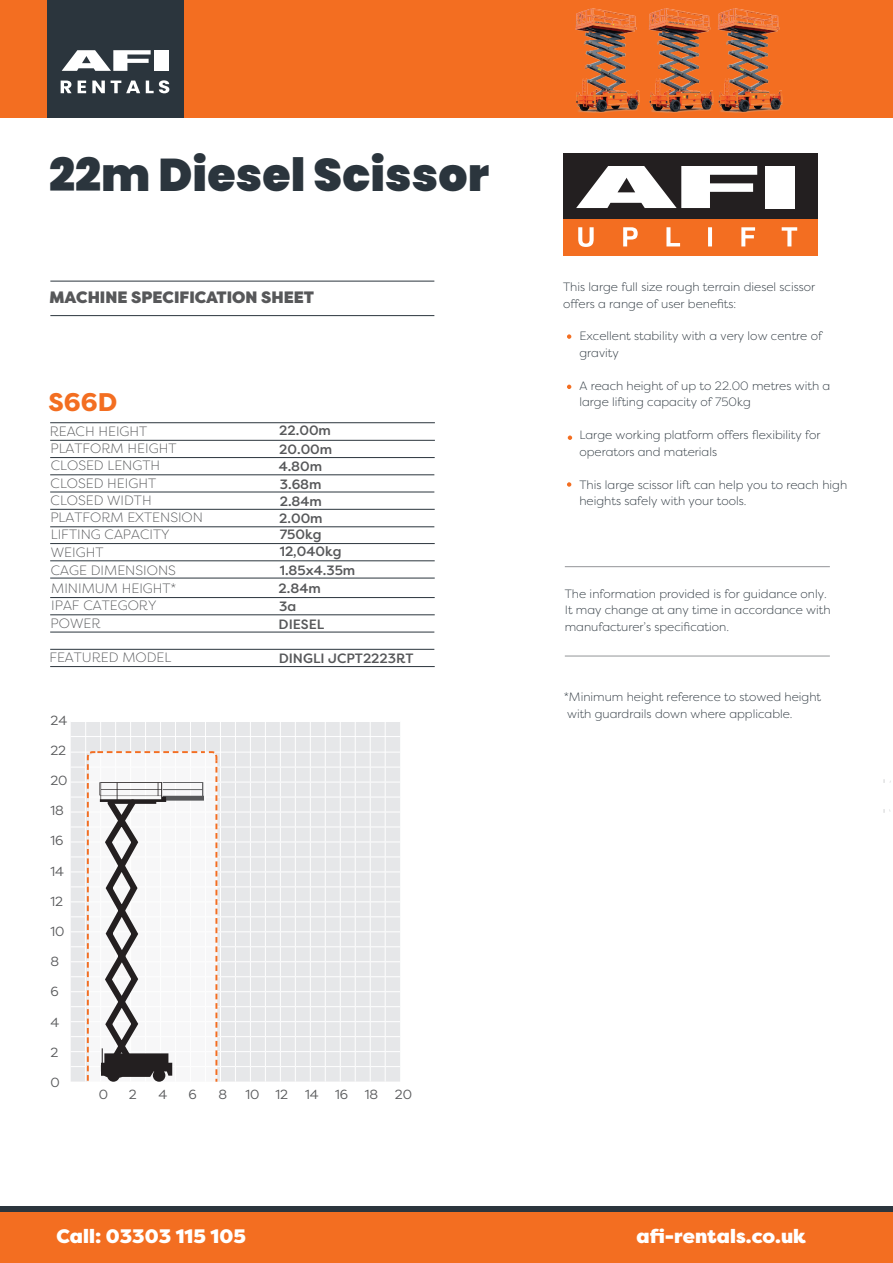
<style>
.page{position:relative;width:893px;height:1263px;background:#fff}
.page>*{position:absolute;margin:0;border:0;box-sizing:border-box;transform-origin:0 0}
.t1{font:900 45.75px "Poppins";letter-spacing:.005em;color:#2b353d}
.t2{font:800 25.5px "Filson Pro";color:#f36e21}
.t3{font:900 19.5px "Filson Pro";letter-spacing:.005em;color:#fff}
.t4{font:900 16.5px "Filson Pro";color:#57585a}
.t5{font:300 13.5px/17.2px "Filson Pro";color:#57585a}
.t6{font:500 13.5px "Filson Pro";color:#57585a}
.t7{font:13.2px "Filson Pro";color:#57585a}
.t8{font:300 12px/16.5px "Filson Pro";color:#2b353d}
</style>
<div class="page">
<div style="left:0;top:0;width:893px;height:118px;background:#f36e21"></div>
<div style="left:47px;top:0;width:136px;height:118px;background:#2b353d"></div>
<svg style="left:62px;top:50px;width:89px;height:21px"></svg>
<div style="left:155px;top:50px;width:14px;height:21px;background:#fff"></div>
<svg style="left:61px;top:81px;width:11px;height:12px"></svg>
<svg style="left:78px;top:81px;width:8px;height:12px"></svg>
<svg style="left:92px;top:81px;width:13px;height:12px"></svg>
<svg style="left:111px;top:81px;width:29px;height:12px"></svg>
<svg style="left:146px;top:80px;width:23px;height:13px"></svg>
<div style="left:0;top:1207px;width:893px;height:11px;background:#2b353d"></div>
<div style="left:0;top:1212px;width:893px;height:51px;background:#f36e21"></div>
<hr style="left:50px;top:281px;width:384px;height:1px;background:#2b353d">
<hr style="left:50px;top:315px;width:384px;height:1px;background:#2b353d">
<hr style="left:50px;top:422px;width:385px;height:1px;background:#2b353d">
<hr style="left:50px;top:440px;width:385px;height:1px;background:#2b353d">
<hr style="left:50px;top:457px;width:385px;height:1px;background:#2b353d">
<hr style="left:50px;top:475px;width:384px;height:1px;background:#2b353d">
<hr style="left:50px;top:492px;width:384px;height:1px;background:#2b353d">
<hr style="left:50px;top:509px;width:385px;height:1px;background:#2b353d">
<hr style="left:50px;top:526px;width:384px;height:1px;background:#2b353d">
<hr style="left:50px;top:543px;width:385px;height:1px;background:#2b353d">
<hr style="left:50px;top:560px;width:385px;height:1px;background:#2b353d">
<hr style="left:50px;top:578px;width:385px;height:1px;background:#2b353d">
<hr style="left:50px;top:597px;width:385px;height:1px;background:#2b353d">
<hr style="left:50px;top:614px;width:385px;height:1px;background:#2b353d">
<hr style="left:50px;top:632px;width:384px;height:1px;background:#2b353d">
<hr style="left:50px;top:649px;width:384px;height:1px;background:#2b353d">
<hr style="left:50px;top:666px;width:385px;height:1px;background:#2b353d">
<div style="left:563px;top:153px;width:254px;height:68px;background:#231f20"></div>
<div style="left:563px;top:219px;width:254px;height:37px;background:#f36e21"></div>
<svg style="left:576px;top:166px;width:181px;height:42px"></svg>
<div style="left:765px;top:166px;width:30px;height:42px;background:#fff"></div>
<svg style="left:578px;top:227px;width:219px;height:20px"></svg>
<svg style="left:567px;top:334px;width:4px;height:5px"></svg>
<svg style="left:567px;top:385px;width:4px;height:4px"></svg>
<svg style="left:568px;top:435px;width:4px;height:5px"></svg>
<svg style="left:567px;top:482px;width:4px;height:5px"></svg>
<hr style="left:565px;top:566px;width:265px;height:1px;background:#939598">
<hr style="left:565px;top:656px;width:265px;height:1px;background:#939598">
<img style="left:575px;top:8px;width:48px;height:105px">
<img style="left:623px;top:8px;width:69px;height:105px">
<img style="left:692px;top:8px;width:91px;height:105px">
<div style="left:71px;top:722px;width:329px;height:28px;background:#e6e7e9"></div>
<hr style="left:85px;top:722px;width:1px;height:45px;background:#fff">
<hr style="left:100px;top:721px;width:1px;height:46px;background:#fff">
<hr style="left:115px;top:721px;width:1px;height:46px;background:#fff">
<hr style="left:130px;top:721px;width:1px;height:46px;background:#fff">
<hr style="left:145px;top:721px;width:1px;height:46px;background:#fff">
<hr style="left:160px;top:721px;width:1px;height:46px;background:#fff">
<hr style="left:175px;top:722px;width:1px;height:45px;background:#fff">
<hr style="left:190px;top:721px;width:1px;height:46px;background:#fff">
<hr style="left:205px;top:722px;width:1px;height:45px;background:#fff">
<hr style="left:220px;top:722px;width:1px;height:45px;background:#fff">
<hr style="left:235px;top:721px;width:1px;height:46px;background:#fff">
<hr style="left:250px;top:722px;width:1px;height:45px;background:#fff">
<hr style="left:265px;top:721px;width:1px;height:46px;background:#fff">
<hr style="left:280px;top:721px;width:1px;height:46px;background:#fff">
<hr style="left:295px;top:721px;width:1px;height:46px;background:#fff">
<hr style="left:310px;top:721px;width:1px;height:46px;background:#fff">
<hr style="left:325px;top:721px;width:1px;height:46px;background:#fff">
<hr style="left:340px;top:721px;width:1px;height:46px;background:#fff">
<hr style="left:355px;top:721px;width:1px;height:46px;background:#fff">
<hr style="left:370px;top:721px;width:1px;height:46px;background:#fff">
<hr style="left:385px;top:721px;width:1px;height:46px;background:#fff">
<hr style="left:71px;top:736px;width:329px;height:1px;background:#fff">
<svg style="left:71px;top:750px;width:329px;height:332px"></svg>
<h1 class="t1" style="left:49px;top:148px;width:442px">22m Diesel Scissor</h1>
<h3 class="t4" style="left:49px;top:287px;width:266px">MACHINE SPECIFICATION SHEET</h3>
<h2 class="t2" style="left:48px;top:386px;width:70px">S66D</h2>
<p class="t5" style="left:50px;top:422px;width:128px">REACH HEIGHT<br>PLATFORM HEIGHT</p>
<p class="t6" style="left:279px;top:421px;width:53px">22.00m</p>
<p class="t6" style="left:279px;top:440px;width:55px">20.00m</p>
<p class="t5" style="left:51px;top:457px;width:111px">CLOSED LENGTH</p>
<p class="t6" style="left:279px;top:457px;width:45px">4.80m</p>
<p class="t5" style="left:51px;top:474px;width:107px">CLOSED HEIGHT</p>
<p class="t6" style="left:280px;top:475px;width:43px">3.68m</p>
<p class="t5" style="left:51px;top:491px;width:103px">CLOSED WIDTH</p>
<p class="t6" style="left:280px;top:492px;width:44px">2.84m</p>
<p class="t5" style="left:50px;top:508px;width:154px">PLATFORM EXTENSION</p>
<p class="t6" style="left:279px;top:509px;width:45px">2.00m</p>
<p class="t5" style="left:51px;top:525px;width:120px">LIFTING CAPACITY</p>
<p class="t6" style="left:280px;top:525px;width:43px">750kg</p>
<p class="t5" style="left:51px;top:543px;width:54px">WEIGHT</p>
<p class="t6" style="left:280px;top:542px;width:63px">12,040kg</p>
<p class="t5" style="left:51px;top:561px;width:127px">CAGE DIMENSIONS</p>
<p class="t6" style="left:280px;top:561px;width:77px">1.85x4.35m</p>
<p class="t5" style="left:51px;top:579px;width:127px">MINIMUM HEIGHT*</p>
<p class="t6" style="left:279px;top:579px;width:44px">2.84m</p>
<p class="t5" style="left:51px;top:597px;width:107px">IPAF CATEGORY</p>
<p class="t6" style="left:279px;top:597px;width:19px">3a</p>
<p class="t5" style="left:51px;top:614px;width:51px">POWER</p>
<p class="t6" style="left:279px;top:615px;width:47px">DIESEL</p>
<p class="t5" style="left:49px;top:648px;width:123px">FEATURED MODEL</p>
<p class="t6" style="left:279px;top:649px;width:136px">DINGLI JCPT2223RT</p>
<p class="t7" style="left:51px;top:712px;width:18px">24</p>
<p class="t7" style="left:50px;top:741px;width:17px">22</p>
<p class="t7" style="left:50px;top:772px;width:19px">20</p>
<p class="t7" style="left:50px;top:802px;width:15px">18</p>
<p class="t7" style="left:50px;top:832px;width:15px">16</p>
<p class="t7" style="left:50px;top:862px;width:15px">14</p>
<p class="t7" style="left:50px;top:892px;width:14px">12</p>
<p class="t7" style="left:50px;top:922px;width:16px">10</p>
<p class="t7" style="left:50px;top:953px;width:10px">8</p>
<p class="t7" style="left:50px;top:983px;width:10px">6</p>
<p class="t7" style="left:50px;top:1013px;width:10px">4</p>
<p class="t7" style="left:50px;top:1043px;width:9px">2</p>
<p class="t7" style="left:50px;top:1073px;width:11px">0</p>
<p class="t7" style="left:99px;top:1086px;width:11px">0</p>
<p class="t7" style="left:129px;top:1086px;width:9px">2</p>
<p class="t7" style="left:159px;top:1086px;width:10px">4</p>
<p class="t7" style="left:188px;top:1086px;width:10px">6</p>
<p class="t7" style="left:218px;top:1086px;width:10px">8</p>
<p class="t7" style="left:245px;top:1086px;width:44px">10 12</p>
<p class="t7" style="left:305px;top:1086px;width:44px">14 16</p>
<p class="t7" style="left:365px;top:1086px;width:49px">18 20</p>
<p class="t8" style="left:563px;top:279px;width:253px">This large full size rough terrain diesel scissor offers a range of user benefits:</p>
<p class="t8" style="left:579px;top:328px;width:244px">Excellent stability with a very low centre of gravity</p>
<p class="t8" style="left:579px;top:377px;width:252px">A reach height of up to 22.00 metres with a large lifting capacity of 750kg</p>
<p class="t8" style="left:579px;top:427px;width:243px">Large working platform offers flexibility for operators and materials</p>
<p class="t8" style="left:579px;top:476px;width:269px">This large scissor lift can help you to reach high heights safely with your tools.</p>
<p class="t8" style="left:565px;top:585px;width:267px">The information provided is for guidance only.<br>It may change at any time in accordance with manufacturer’s specification.</p>
<p class="t8" style="left:564px;top:688px;width:259px">*Minimum height reference to stowed height with guardrails down where applicable.</p>
<h3 class="t3" style="left:57px;top:1224px;width:191px">Call: 03303 115 105</h3>
<h3 class="t3" style="left:636px;top:1224px;width:171px">afi-rentals.co.uk</h3>
</div>
